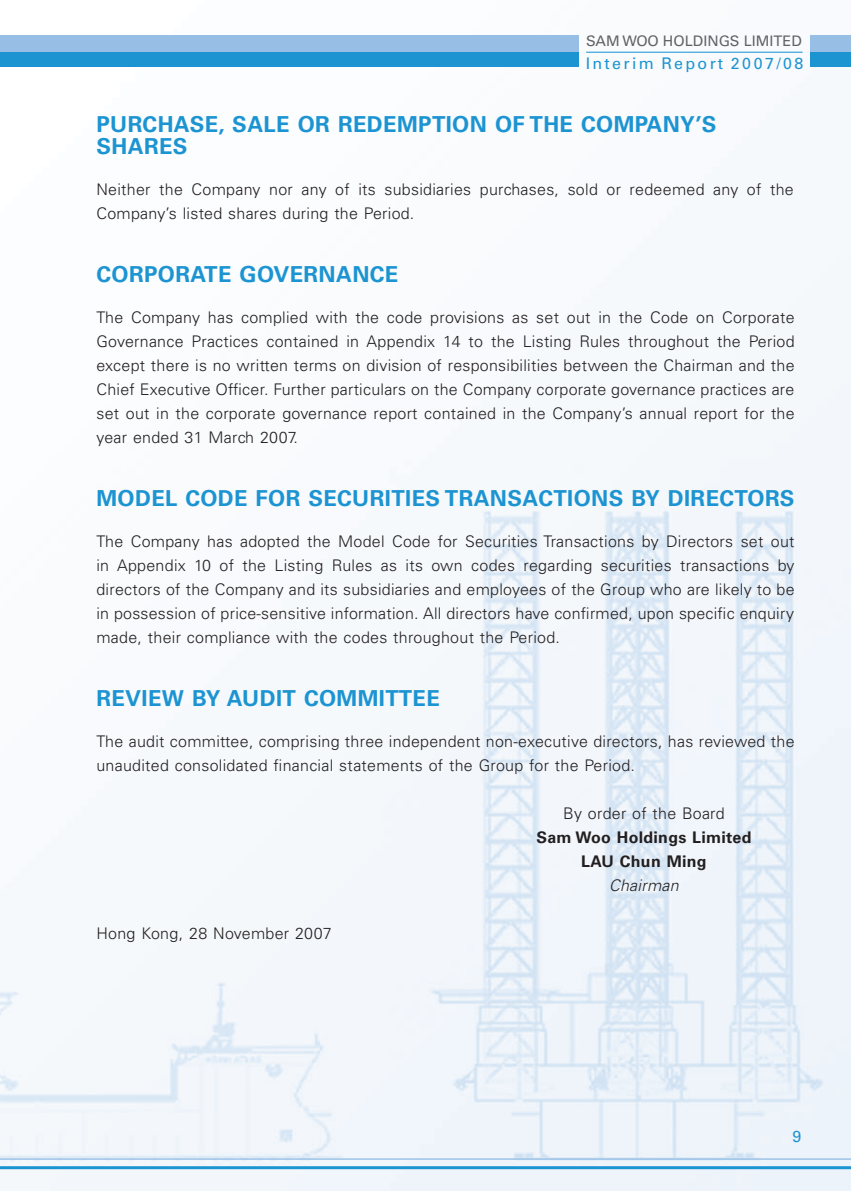
<style>
.page{position:relative;width:851px;height:1191px;background:#fff}
.page>*{position:absolute;margin:0;border:0;box-sizing:border-box;transform-origin:0 0}
.t1{font:700 22px/22px "Univers LT Std";letter-spacing:.015em;color:#1c94d2}
.t2{font:300 16px/24px "Univers LT Std";letter-spacing:.015em;color:#231f20}
.t3{font:700 16px/24px "Univers LT Std";letter-spacing:.015em;color:#231f20;text-align:center}
.t4{font:16px "Univers LT Std";letter-spacing:.145em;color:#1c94d2}
.t5{font:italic 300 16px "Univers LT Std";letter-spacing:.015em;color:#231f20}
.t6{font:14.6px "Univers LT Std";color:#636366}
</style>
<div class="page">
<img style="left:0;top:35px;width:850px;height:1156px">
<div style="left:810px;top:35px;width:40px;height:32px;background:#1c94d2"></div>
<div style="left:810px;top:35px;width:40px;height:17px;background:#97bfe6"></div>
<hr style="left:586px;top:52px;width:216px;height:1px;background:#1c94d2">
<div style="left:0;top:35px;width:578px;height:32px;background:#1c94d2"></div>
<div style="left:0;top:35px;width:578px;height:17px;background:#97bfe6"></div>
<hr style="left:0;top:1166px;width:850px;height:3px;background:#1c94d2">
<hr style="left:0;top:1158px;width:850px;height:1px;background:#97bfe6">
<svg style="left:793px;top:1130px;width:7px;height:12px"></svg>
<p class="t6" style="left:586px;top:32px;width:217px">SAM WOO HOLDINGS LIMITED</p>
<p class="t4" style="left:585px;top:54px;width:219px">Interim Report 2007/08</p>
<h1 class="t1" style="left:96px;top:113px;width:621px">PURCHASE, SALE OR REDEMPTION OF THE COMPANY’S<br>SHARES</h1>
<p class="t2" style="left:96px;top:177px;width:698px">Neither the Company nor any of its subsidiaries purchases, sold or redeemed any of the<br>Company’s listed shares during the Period.</p>
<h1 class="t1" style="left:96px;top:263px;width:303px">CORPORATE GOVERNANCE</h1>
<p class="t2" style="left:96px;top:305px;width:699px;text-align:justify">The Company has complied with the code provisions as set out in the Code on Corporate Governance Practices contained in Appendix 14 to the Listing Rules throughout the Period except there is no written terms on division of responsibilities between the Chairman and the Chief Executive Officer. Further particulars on the Company corporate governance practices are set out in the corporate governance report contained in the Company’s annual report for the year ended 31 March 2007.</p>
<h1 class="t1" style="left:96px;top:487px;width:699px">MODEL CODE FOR SECURITIES TRANSACTIONS BY DIRECTORS</h1>
<p class="t2" style="left:96px;top:529px;width:699px;text-align:justify">The Company has adopted the Model Code for Securities Transactions by Directors set out in Appendix 10 of the Listing Rules as its own codes regarding securities transactions by directors of the Company and its subsidiaries and employees of the Group who are likely to be in possession of price-sensitive information. All directors have confirmed, upon specific enquiry made, their compliance with the codes throughout the Period.</p>
<h1 class="t1" style="left:96px;top:687px;width:345px">REVIEW BY AUDIT COMMITTEE</h1>
<p class="t2" style="left:96px;top:729px;width:699px">The audit committee, comprising three independent non-executive directors, has reviewed the unaudited consolidated financial statements of the Group for the Period.</p>
<p class="t2" style="left:563px;top:801px;width:163px">By order of the Board</p>
<p class="t3" style="left:536px;top:825px;width:216px">Sam Woo Holdings Limited<br>LAU Chun Ming</p>
<p class="t5" style="left:609px;top:875px;width:71px">Chairman</p>
<p class="t2" style="left:96px;top:921px;width:237px">Hong Kong, 28 November 2007</p>
</div>
